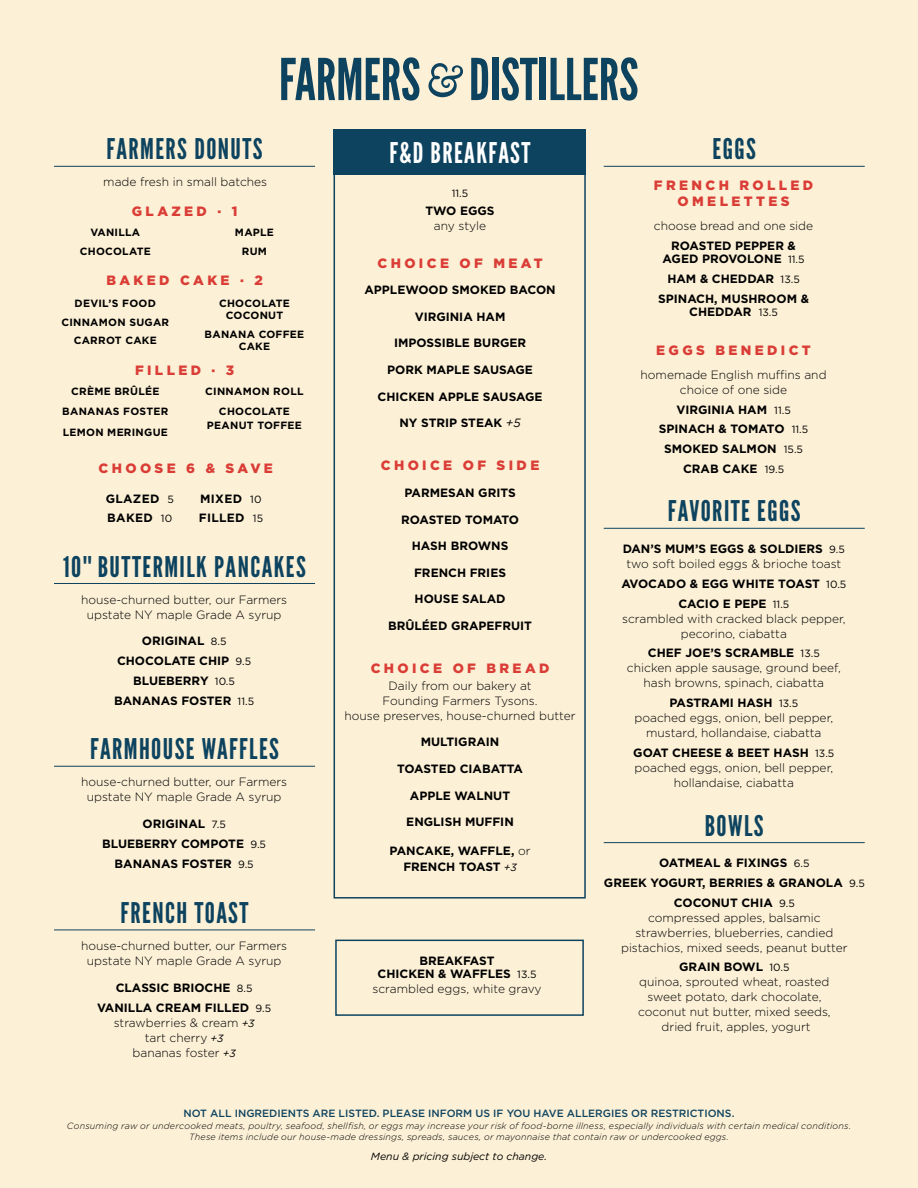
<style>
.page{position:relative;width:918px;height:1188px;background:#fcf0d6}
.page>*{position:absolute;margin:0;border:0;box-sizing:border-box;transform-origin:0 0}
.t1{font:28.5px "League Gothic";letter-spacing:.05em;color:#0d435f}
.t2{font:28.5px "League Gothic";letter-spacing:.05em;color:#fff}
.t3{font:900 13.5px/16.2px "Gotham";letter-spacing:.25em;color:#da3d36;text-align:center}
.t4{font:300 12px/15px "Gotham";color:#000;text-align:center}
.t5{font:700 12px/19.8px "Gotham";color:#000;text-align:center}
.t6{font:700 12px/18.8px "Gotham";letter-spacing:.025em;color:#000}
.t7{font:700 10.5px/18.8px "Gotham";letter-spacing:.025em;color:#000;text-align:center}
.t8{font:500 10.5px "Gotham";color:#0d435f}
.t9{font:italic 10.5px "Gotham";color:#000}
.t10{font:10.5px "Gotham";color:#000}
.t11{font:italic 300 9px/11.2px "Gotham";letter-spacing:.02em;color:#000;text-align:center}
.s1{font-weight:400;font-size:10.5px}
.s2{font-weight:400;font-style:italic;font-size:10.5px}
.s3{font-weight:400;font-style:italic}
.s4{font-weight:300}
.s5{font-weight:700}
</style>
<div class="page">
<svg style="left:471px;top:58px;width:17px;height:42px"></svg>
<div style="left:492px;top:58px;width:6px;height:42px;background:#0d435f"></div>
<svg style="left:502px;top:57px;width:36px;height:44px"></svg>
<div style="left:540px;top:58px;width:6px;height:42px;background:#0d435f"></div>
<svg style="left:551px;top:57px;width:86px;height:44px"></svg>
<svg style="left:281px;top:57px;width:138px;height:44px"></svg>
<svg style="left:428px;top:63px;width:35px;height:34px"></svg>
<hr style="left:604px;top:166px;width:261px;height:1px;background:#0d435f">
<hr style="left:54px;top:166px;width:261px;height:1px;background:#0d435f">
<hr style="left:54px;top:583px;width:261px;height:1px;background:#0d435f">
<hr style="left:54px;top:766px;width:261px;height:1px;background:#0d435f">
<hr style="left:54px;top:930px;width:261px;height:1px;background:#0d435f">
<hr style="left:604px;top:528px;width:261px;height:1px;background:#0d435f">
<hr style="left:604px;top:842px;width:261px;height:1px;background:#0d435f">
<div style="left:334px;top:146px;width:252px;height:753px;border:2px solid #0d435f"></div>
<div style="left:334px;top:130px;width:252px;height:45px;background:#0d435f"></div>
<div style="left:335px;top:940px;width:249px;height:76px;border:2px solid #0d435f"></div>
<h1 class="t1" style="left:106px;top:133px;width:158px">FARMERS DONUTS</h1>
<h1 class="t1" style="left:713px;top:133px;width:45px">EGGS</h1>
<h1 class="t2" style="left:389px;top:136px;width:143px">F&amp;D BREAKFAST</h1>
<p class="t4" style="left:103px;top:174px;width:165px">made fresh in small batches</p>
<p class="t3" style="left:132px;top:203px;width:107px">GLAZED · 1</p>
<p class="t7" style="left:80px;top:223px;width:72px">VANILLA<br>CHOCOLATE</p>
<p class="t7" style="left:235px;top:223px;width:41px">MAPLE<br>RUM</p>
<p class="t3" style="left:107px;top:272px;width:158px">BAKED CAKE · 2</p>
<p class="t7" style="left:61px;top:294px;width:109px">DEVIL’S FOOD<br>CINNAMON SUGAR<br>CARROT CAKE</p>
<p class="t7" style="left:219px;top:297px;width:72px;line-height:12px">CHOCOLATE<br>COCONUT</p>
<p class="t7" style="left:205px;top:328px;width:101px;line-height:12px">BANANA COFFEE<br>CAKE</p>
<p class="t3" style="left:135px;top:362px;width:101px">FILLED · 3</p>
<p class="t7" style="left:62px;top:381px;width:107px;line-height:20.2px">CRÈME BRÛLÉE<br>BANANAS FOSTER<br>LEMON MERINGUE</p>
<p class="t7" style="left:205px;top:381px;width:100px;line-height:20.2px">CINNAMON ROLL<br>CHOCOLATE</p>
<p class="t7" style="left:207px;top:416px;width:96px">PEANUT TOFFEE</p>
<p class="t3" style="left:99px;top:460px;width:176px">CHOOSE 6 &amp; SAVE</p>
<p class="t6" style="left:106px;top:490px;width:70px">GLAZED <span class="s1">5<br></span>BAKED <span class="s1">10</span></p>
<p class="t6" style="left:199px;top:490px;width:66px">MIXED <span class="s1">10<br></span>FILLED <span class="s1">15</span></p>
<h1 class="t1" style="left:63px;top:550px;width:244px">10"" BUTTERMILK PANCAKES</h1>
<p class="t4" style="left:81px;top:592px;width:208px">house-churned butter, our Farmers upstate NY maple Grade A syrup</p>
<p class="t5" style="left:114px;top:631px;width:142px">ORIGINAL <span class="s1">8.5<br></span>CHOCOLATE CHIP <span class="s1">9.5<br></span>BLUEBERRY <span class="s1">10.5<br></span>BANANAS FOSTER <span class="s1">11.5</span></p>
<h1 class="t1" style="left:90px;top:733px;width:190px">FARMHOUSE WAFFLES</h1>
<p class="t4" style="left:81px;top:774px;width:208px">house-churned butter, our Farmers upstate NY maple Grade A syrup</p>
<p class="t5" style="left:102px;top:814px;width:165px">ORIGINAL <span class="s1">7.5<br></span>BLUEBERRY COMPOTE <span class="s1">9.5<br></span>BANANAS FOSTER <span class="s1">9.5</span></p>
<h1 class="t1" style="left:121px;top:896px;width:129px">FRENCH TOAST</h1>
<p class="t4" style="left:81px;top:938px;width:208px">house-churned butter, our Farmers upstate NY maple Grade A syrup</p>
<p class="t5" style="left:97px;top:978px;width:175px">CLASSIC BRIOCHE <span class="s1">8.5<br></span>VANILLA CREAM FILLED <span class="s1">9.5</span></p>
<p class="t4" style="left:114px;top:1015px;width:142px">strawberries &amp; cream <span class="s2">+3 </span>tart cherry <span class="s2">+3<br></span>bananas foster <span class="s2">+3</span></p>
<p class="t10" style="left:452px;top:187px;width:18px">11.5</p>
<p class="t5" style="left:425px;top:201px;width:71px">TWO EGGS</p>
<p class="t4" style="left:434px;top:218px;width:54px">any style</p>
<p class="t3" style="left:378px;top:255px;width:167px">CHOICE OF MEAT</p>
<p class="t5" style="left:364px;top:280px;width:193px">APPLEWOOD SMOKED BACON</p>
<p class="t5" style="left:415px;top:307px;width:92px">VIRGINIA HAM</p>
<p class="t5" style="left:394px;top:333px;width:134px">IMPOSSIBLE BURGER</p>
<p class="t5" style="left:387px;top:360px;width:147px">PORK MAPLE SAUSAGE</p>
<p class="t5" style="left:378px;top:386px;width:166px">CHICKEN APPLE SAUSAGE</p>
<p class="t5" style="left:400px;top:413px;width:123px">NY STRIP STEAK <span class="s3">+5</span></p>
<p class="t3" style="left:381px;top:457px;width:160px">CHOICE OF SIDE</p>
<p class="t5" style="left:404px;top:483px;width:113px">PARMESAN GRITS</p>
<p class="t5" style="left:401px;top:509px;width:120px">ROASTED TOMATO</p>
<p class="t5" style="left:412px;top:536px;width:98px">HASH BROWNS</p>
<p class="t5" style="left:414px;top:563px;width:93px">FRENCH FRIES</p>
<p class="t5" style="left:415px;top:589px;width:92px">HOUSE SALAD</p>
<p class="t5" style="left:388px;top:616px;width:145px">BRÛLÉED GRAPEFRUIT</p>
<p class="t3" style="left:371px;top:660px;width:180px">CHOICE OF BREAD</p>
<p class="t4" style="left:345px;top:678px;width:233px">Daily from our bakery at<br>Founding Farmers Tysons.<br>house preserves, house-churned butter</p>
<p class="t5" style="left:421px;top:732px;width:80px">MULTIGRAIN</p>
<p class="t5" style="left:397px;top:759px;width:128px">TOASTED CIABATTA</p>
<p class="t5" style="left:410px;top:785px;width:102px">APPLE WALNUT</p>
<p class="t5" style="left:406px;top:812px;width:109px">ENGLISH MUFFIN</p>
<p class="t5" style="left:390px;top:842px;width:142px;line-height:16.5px">PANCAKE, WAFFLE, <span class="s4">or<br></span>FRENCH TOAST <span class="s2">+3</span></p>
<p class="t5" style="left:378px;top:955px;width:160px;line-height:13px">BREAKFAST<br>CHICKEN &amp; WAFFLES <span class="s1">13.5</span></p>
<p class="t4" style="left:372px;top:981px;width:171px">scrambled eggs, white gravy</p>
<p class="t3" style="left:654px;top:177px;width:161px">FRENCH ROLLED<br>OMELETTES</p>
<p class="t4" style="left:654px;top:218px;width:161px">choose bread and one side</p>
<p class="t5" style="left:663px;top:239px;width:143px;line-height:13px">ROASTED PEPPER &amp;<br>AGED PROVOLONE <span class="s1">11.5</span></p>
<p class="t5" style="left:658px;top:269px;width:152px">HAM &amp; CHEDDAR <span class="s1">13.5<br></span>SPINACH, MUSHROOM &amp;</p>
<p class="t5" style="left:689px;top:301px;width:90px">CHEDDAR <span class="s1">13.5</span></p>
<p class="t3" style="left:656px;top:342px;width:156px">EGGS BENEDICT</p>
<p class="t4" style="left:641px;top:367px;width:188px">homemade English muffins and choice of one side</p>
<p class="t5" style="left:659px;top:399px;width:151px">VIRGINIA HAM <span class="s1">11.5<br></span>SPINACH &amp; TOMATO <span class="s1">11.5<br></span>SMOKED SALMON <span class="s1">15.5<br></span>CRAB CAKE <span class="s1">19.5</span></p>
<h1 class="t1" style="left:668px;top:495px;width:134px">FAVORITE EGGS</h1>
<p class="t4" style="left:623px;top:541px;width:224px"><span class="s5">DAN’S MUM’S EGGS &amp; SOLDIERS</span> <span class="s1">9.5 </span>two soft boiled eggs &amp; brioche toast</p>
<p class="t5" style="left:621px;top:574px;width:226px">AVOCADO &amp; EGG WHITE TOAST <span class="s1">10.5<br></span>CACIO E PEPE <span class="s1">11.5</span></p>
<p class="t4" style="left:622px;top:611px;width:225px">scrambled with cracked black pepper, pecorino, ciabatta</p>
<p class="t4" style="left:627px;top:645px;width:215px"><span class="s5">CHEF JOE’S SCRAMBLE</span> <span class="s1">13.5 </span>chicken apple sausage, ground beef, hash browns, spinach, ciabatta</p>
<p class="t4" style="left:635px;top:695px;width:200px"><span class="s5">PASTRAMI HASH</span> <span class="s1">13.5<br></span>poached eggs, onion, bell pepper, mustard, hollandaise, ciabatta</p>
<p class="t4" style="left:633px;top:745px;width:203px"><span class="s5">GOAT CHEESE &amp; BEET HASH</span> <span class="s1">13.5 </span>poached eggs, onion, bell pepper, hollandaise, ciabatta</p>
<h1 class="t1" style="left:705px;top:809px;width:60px">BOWLS</h1>
<p class="t5" style="left:604px;top:853px;width:262px">OATMEAL &amp; FIXINGS <span class="s1">6.5<br></span>GREEK YOGURT, BERRIES &amp; GRANOLA <span class="s1">9.5<br></span>COCONUT CHIA <span class="s1">9.5</span></p>
<p class="t4" style="left:621px;top:909px;width:228px">compressed apples, balsamic strawberries, blueberries, candied pistachios, mixed seeds, peanut butter</p>
<p class="t4" style="left:638px;top:959px;width:194px"><span class="s5">GRAIN BOWL</span> <span class="s1">10.5<br></span>quinoa, sprouted wheat, roasted sweet potato, dark chocolate, coconut nut butter, mixed seeds, dried fruit, apples, yogurt</p>
<p class="t8" style="left:184px;top:1107px;width:552px">NOT ALL INGREDIENTS ARE LISTED. PLEASE INFORM US IF YOU HAVE ALLERGIES OR RESTRICTIONS.</p>
<p class="t11" style="left:67px;top:1119px;width:786px">Consuming raw or undercooked meats, poultry, seafood, shellfish, or eggs may increase your risk of food-borne illness, especially individuals with certain medical conditions.<br>These items include our house-made dressings, spreads, sauces, or mayonnaise that contain raw or undercooked eggs.</p>
<p class="t9" style="left:371px;top:1150px;width:178px">Menu &amp; pricing subject to change.</p>
</div>
